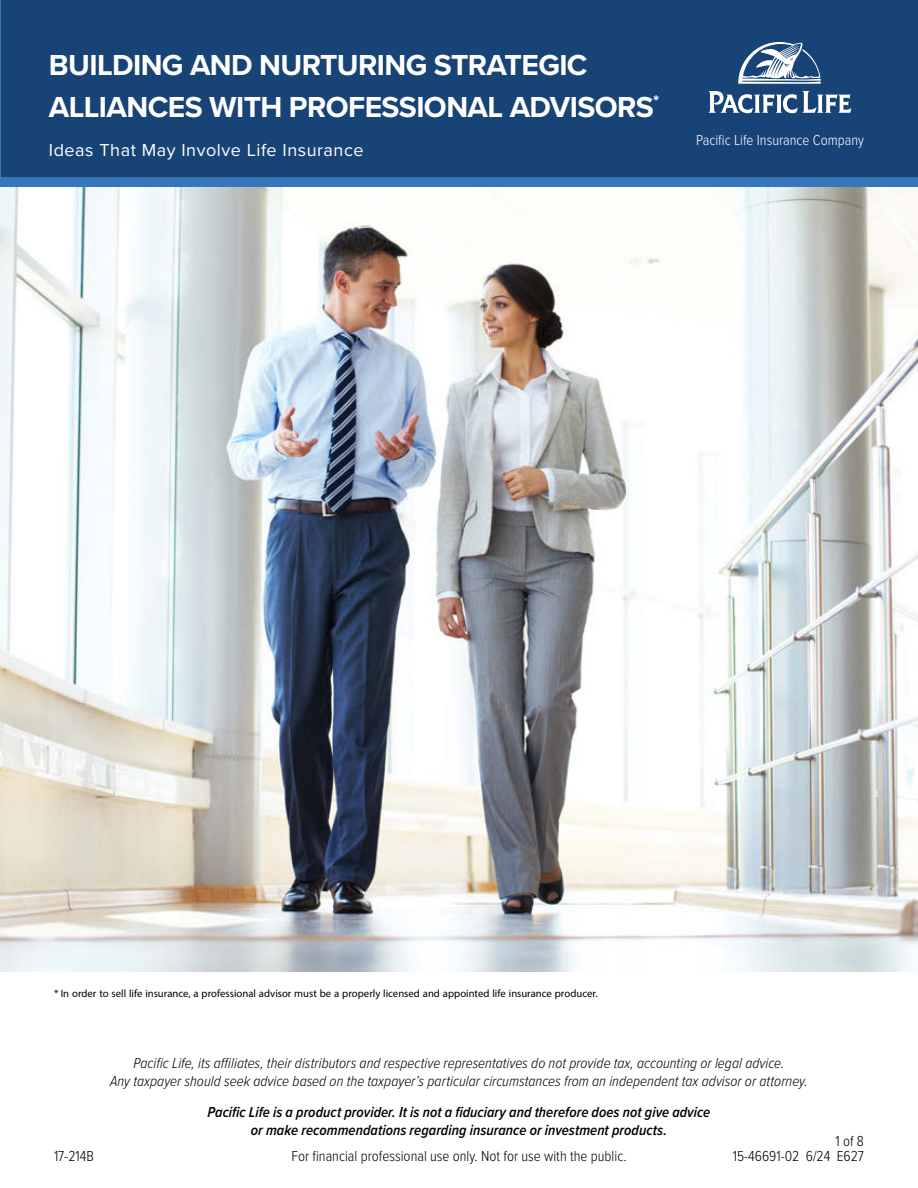
<style>
.page{position:relative;width:918px;height:1188px;background:#fff}
.page>*{position:absolute;margin:0;border:0;box-sizing:border-box;transform-origin:0 0}
.t1{font:700 30px/42px "Proxima Nova";letter-spacing:-.02em;color:#fff}
.t2{font:18px "Proxima Nova";letter-spacing:.03em;color:#fff}
.t3{font:italic 300 15px/18px "Proxima Nova Cond";letter-spacing:.005em;color:#000;text-align:center}
.t4{font:italic 600 15px/18px "Proxima Nova Cond";letter-spacing:.005em;color:#000;text-align:center}
.t5{font:15px "Myriad Arabic";color:#000}
.t6{font:300 15px "Proxima Nova Cond";color:#000}
.t7{font:300 15px "Proxima Nova Cond";color:#fff}
</style>
<div class="page">
<div style="left:0;top:0;width:918px;height:178px;background:#184377"></div>
<div style="left:0;top:178px;width:918px;height:9px;background:#3876bb"></div>
<svg style="left:738px;top:42px;width:83px;height:42px"></svg>
<svg style="left:709px;top:91px;width:142px;height:22px"></svg>
<img style="left:0;top:187px;width:918px;height:785px">
<h1 class="t1" style="left:49px;top:43px;width:612px">BUILDING AND NURTURING STRATEGIC<br>ALLIANCES WITH PROFESSIONAL ADVISORS<sup>*</sup></h1>
<p class="t2" style="left:49px;top:136px;width:316px">Ideas That May Involve Life Insurance</p>
<p class="t7" style="left:696px;top:129px;width:169px">Pacific Life Insurance Company</p>
<p class="t5" style="left:54px;top:983px;width:545px">* In order to sell life insurance, a professional advisor must be a properly licensed and appointed life insurance producer.</p>
<p class="t3" style="left:110px;top:1053px;width:699px">Pacific Life, its affiliates, their distributors and respective representatives do not provide tax, accounting or legal advice.<br>Any taxpayer should seek advice based on the taxpayer’s particular circumstances from an independent tax advisor or attorney.</p>
<p class="t4" style="left:208px;top:1103px;width:504px">Pacific Life is a product provider. It is not a fiduciary and therefore does not give advice or make recommendations regarding insurance or investment products.</p>
<p class="t6" style="left:835px;top:1130px;width:30px">1 of 8</p>
<p class="t6" style="left:54px;top:1145px;width:41px">17-214B</p>
<p class="t6" style="left:291px;top:1145px;width:337px">For financial professional use only. Not for use with the public.</p>
<p class="t6" style="left:733px;top:1145px;width:133px">15-46691-02 6/24 E627</p>
</div>
